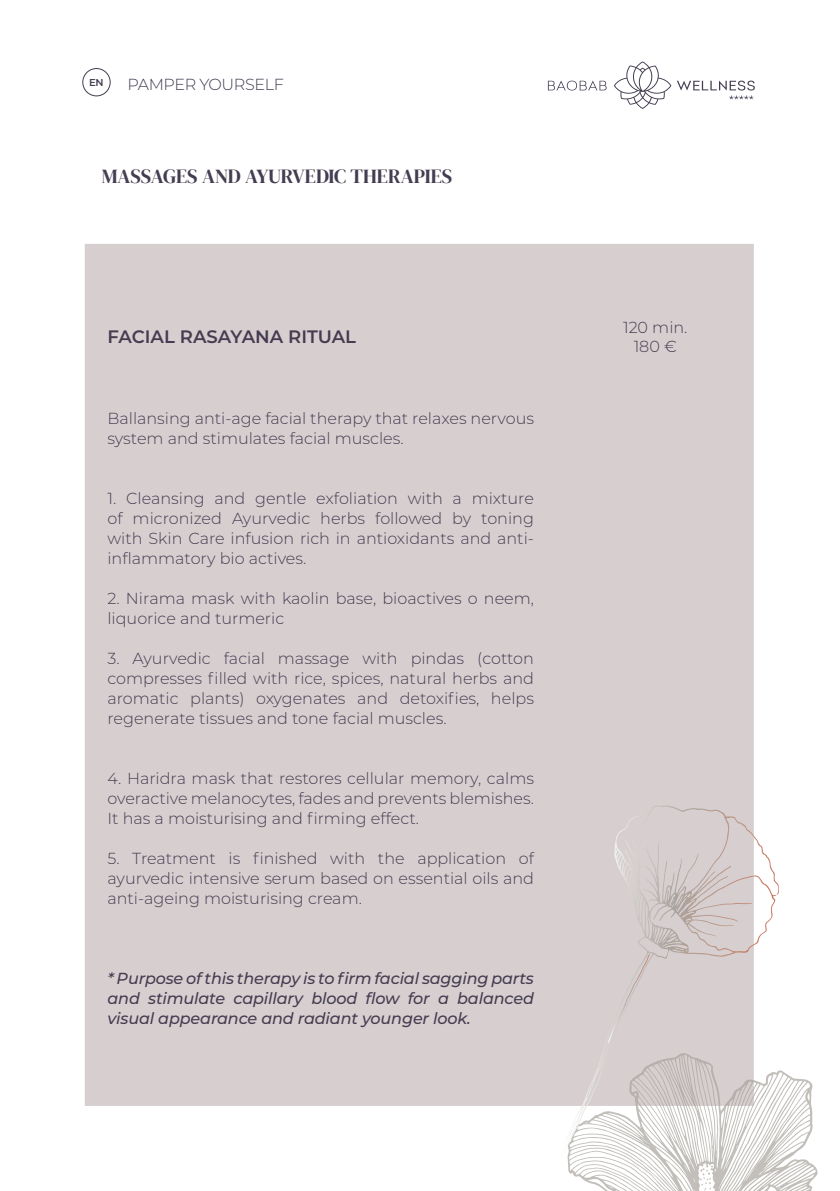
<style>
.page{position:relative;width:840px;height:1191px;background:#fff}
.page>*{position:absolute;margin:0;border:0;box-sizing:border-box;transform-origin:0 0}
.t1{font:20px "DM Serif Display";letter-spacing:-.005em;color:#443d51}
.t2{font:600 18px "Montserrat";color:#443d51}
.t3{font:300 16px/20px "Montserrat";color:#443d51;text-align:justify}
.t4{font:italic 500 16px/20px "Montserrat";letter-spacing:-.01em;color:#443d51;text-align:justify}
.t5{font:300 16px "Montserrat";letter-spacing:-.025em;color:#443d51}
.t6{font:600 10px "Montserrat";color:#443d51}
</style>
<div class="page">
<svg style="left:547px;top:81px;width:59px;height:9px"></svg>
<svg style="left:614px;top:61px;width:140px;height:48px"></svg>
<div style="left:82px;top:68px;width:29px;height:28px;border:1px solid #443d51;border-radius:50%"></div>
<div style="left:85px;top:244px;width:668px;height:862px;background:#d7cfcf"></div>
<svg style="left:561px;top:805px;width:256px;height:386px"></svg>
<p class="t6" style="left:89px;top:75px;width:16px">EN</p>
<p class="t5" style="left:127px;top:73px;width:158px">PAMPER YOURSELF</p>
<p class="t1" style="left:102px;top:165px;width:352px">MASSAGES AND AYURVEDIC THERAPIES</p>
<p class="t2" style="left:107px;top:324px;width:250px">FACIAL RASAYANA RITUAL</p>
<p class="t3" style="left:107px;top:407px;width:428px">Ballansing anti-age facial therapy that relaxes nervous system and stimulates facial muscles.</p>
<p class="t3" style="left:107px;top:487px;width:428px">1. Cleansing and gentle exfoliation with a mixture of micronized Ayurvedic herbs followed by toning with Skin Care infusion rich in antioxidants and anti&shy;inflammatory bio actives.</p>
<p class="t3" style="left:107px;top:587px;width:428px">2. Nirama mask with kaolin base, bioactives o neem, liquorice and turmeric</p>
<p class="t3" style="left:107px;top:647px;width:428px">3. Ayurvedic facial massage with pindas (cotton compresses filled with rice, spices, natural herbs and aromatic plants) oxygenates and detoxifies, helps regenerate tissues and tone facial muscles.</p>
<p class="t3" style="left:107px;top:767px;width:428px">4. Haridra mask that restores cellular memory, calms overactive melanocytes, fades and prevents blemishes.<br>It has a moisturising and firming effect.</p>
<p class="t3" style="left:107px;top:847px;width:428px">5. Treatment is finished with the application of ayurvedic intensive serum based on essential oils and anti-ageing moisturising cream.</p>
<p class="t4" style="left:107px;top:967px;width:428px">* Purpose of this therapy is to firm facial sagging parts and stimulate capillary blood flow for a balanced visual appearance and radiant younger look.</p>
<p class="t3" style="left:622px;top:317px;width:66px;line-height:19.2px;text-align:center">120 min.<br>180 €</p>
</div>
